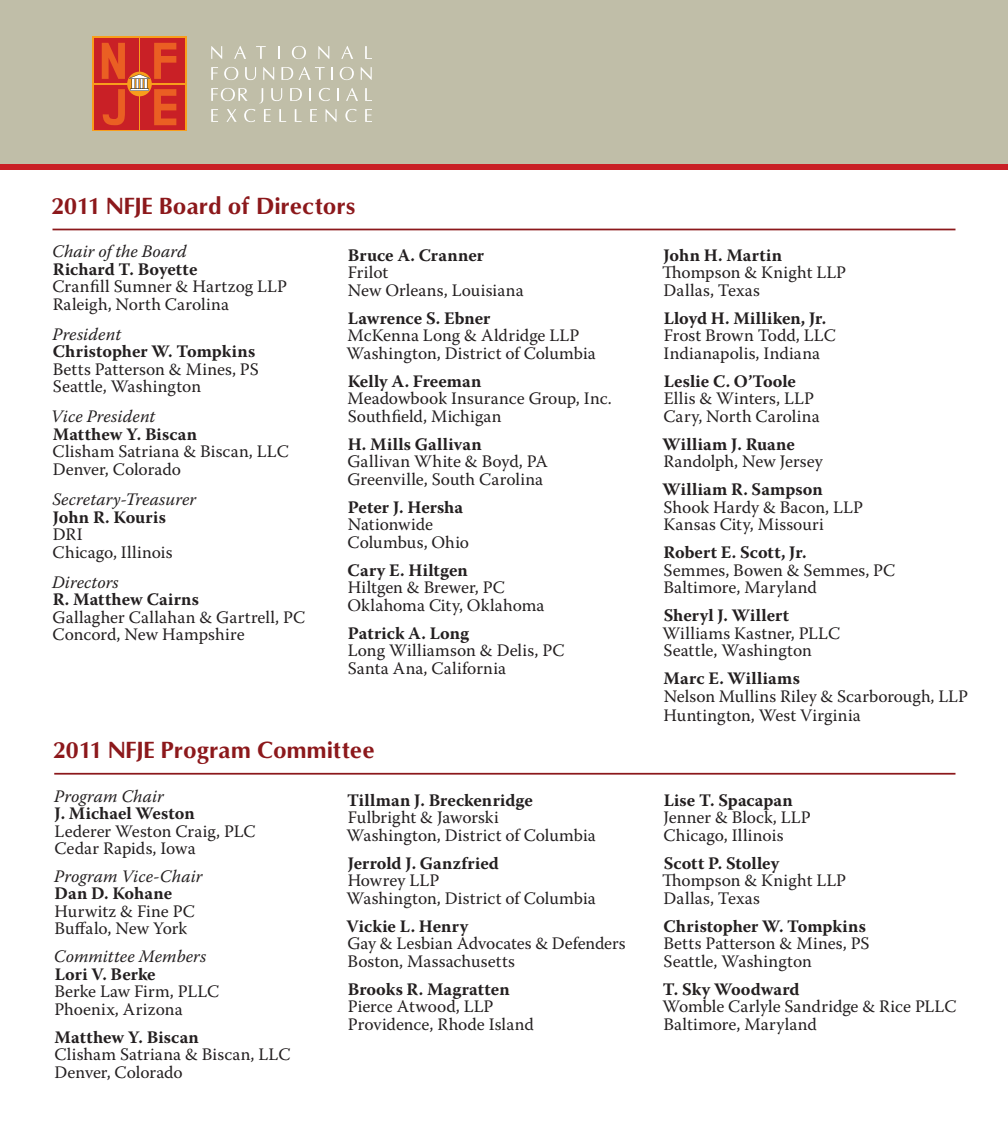
<style>
.page{position:relative;width:1008px;height:1134px;background:#fff}
.page>*{position:absolute;margin:0;border:0;box-sizing:border-box;transform-origin:0 0}
.subhead_level_1__I{font:700 24.5px "Omni";letter-spacing:-.005em;color:#8c181b}
.body_text_no_ind{font:17.5px/17.5px "Warnock Pro";letter-spacing:.005em;color:#231f20}
.body_text_no_ind-2{font:italic 17.5px/17.5px "Warnock Pro";letter-spacing:.005em;color:#231f20}
.s1{font-style:italic}
.s2{font-weight:700}
.s3{font-weight:700;font-style:normal}
.s4{font-style:normal}
</style>
<div class="page">
<div style="left:0;top:0;width:1008px;height:170px;background:linear-gradient(to right,#c92026,#c92026)"></div>
<div style="left:0;top:0;width:1008px;height:163px;background:#c0bea8"></div>
<svg style="left:92px;top:37px;width:95px;height:94px"></svg>
<div style="left:94px;top:39px;width:44px;height:44px;background:#c92026"></div>
<div style="left:94px;top:85px;width:44px;height:44px;background:#c92026"></div>
<div style="left:141px;top:39px;width:44px;height:44px;background:#c92026"></div>
<div style="left:141px;top:85px;width:44px;height:44px;background:#c92026"></div>
<svg style="left:102px;top:43px;width:74px;height:83px"></svg>
<svg style="left:211px;top:109px;width:7px;height:13px"></svg>
<svg style="left:226px;top:109px;width:11px;height:13px"></svg>
<svg style="left:244px;top:109px;width:11px;height:13px"></svg>
<svg style="left:264px;top:109px;width:7px;height:13px"></svg>
<svg style="left:279px;top:109px;width:7px;height:13px"></svg>
<svg style="left:295px;top:109px;width:7px;height:13px"></svg>
<svg style="left:310px;top:109px;width:7px;height:13px"></svg>
<svg style="left:326px;top:109px;width:11px;height:13px"></svg>
<svg style="left:345px;top:109px;width:12px;height:13px"></svg>
<svg style="left:365px;top:109px;width:7px;height:13px"></svg>
<svg style="left:211px;top:88px;width:37px;height:13px"></svg>
<svg style="left:260px;top:88px;width:3px;height:15px"></svg>
<svg style="left:271px;top:88px;width:11px;height:13px"></svg>
<svg style="left:290px;top:88px;width:12px;height:13px"></svg>
<svg style="left:310px;top:88px;width:1px;height:13px"></svg>
<svg style="left:319px;top:88px;width:11px;height:13px"></svg>
<svg style="left:337px;top:88px;width:2px;height:13px"></svg>
<svg style="left:346px;top:88px;width:12px;height:13px"></svg>
<svg style="left:365px;top:88px;width:7px;height:13px"></svg>
<svg style="left:211px;top:67px;width:7px;height:13px"></svg>
<svg style="left:224px;top:67px;width:14px;height:13px"></svg>
<svg style="left:245px;top:67px;width:11px;height:13px"></svg>
<svg style="left:263px;top:67px;width:11px;height:13px"></svg>
<svg style="left:281px;top:67px;width:12px;height:13px"></svg>
<svg style="left:299px;top:67px;width:26px;height:13px"></svg>
<svg style="left:331px;top:67px;width:2px;height:13px"></svg>
<svg style="left:340px;top:67px;width:14px;height:13px"></svg>
<svg style="left:361px;top:67px;width:11px;height:13px"></svg>
<svg style="left:211px;top:46px;width:11px;height:13px"></svg>
<svg style="left:234px;top:46px;width:12px;height:13px"></svg>
<svg style="left:256px;top:46px;width:10px;height:13px"></svg>
<svg style="left:278px;top:46px;width:2px;height:13px"></svg>
<svg style="left:292px;top:46px;width:14px;height:13px"></svg>
<svg style="left:318px;top:46px;width:11px;height:13px"></svg>
<svg style="left:341px;top:46px;width:12px;height:13px"></svg>
<svg style="left:365px;top:46px;width:7px;height:13px"></svg>
<hr style="left:52px;top:229px;width:904px;height:1px;background:#8c181b">
<hr style="left:54px;top:773px;width:902px;height:2px;background:#8c181b">
<p class="subhead_level_1__I" style="left:51px;top:191px;width:307px">2011 NFJE Board of Directors</p>
<p class="body_text_no_ind" style="left:52px;top:242px;width:236px"><span class="s1">Chair of the Board<br></span><span class="s2">Richard T. Boyette<br></span>Cranfill Sumner &amp; Hartzog LLP<br>Raleigh, North Carolina</p>
<p class="body_text_no_ind" style="left:52px;top:325px;width:208px"><span class="s1">President<br></span><span class="s2">Christopher W. Tompkins<br></span>Betts Patterson &amp; Mines, PS<br>Seattle, Washington</p>
<p class="body_text_no_ind" style="left:51px;top:408px;width:239px"><span class="s1">Vice President<br></span><span class="s2">Matthew Y. Biscan<br></span>Clisham Satriana &amp; Biscan, LLC<br>Denver, Colorado</p>
<p class="body_text_no_ind-2" style="left:52px;top:490px;width:145px">Secretary-Treasurer<br><span class="s3">John R. Kouris<br></span><span class="s4">DRI<br>Chicago, Illinois</span></p>
<p class="body_text_no_ind" style="left:52px;top:573px;width:254px"><span class="s1">Directors<br></span><span class="s2">R. Matthew Cairns<br></span>Gallagher Callahan &amp; Gartrell, PC<br>Concord, New Hampshire</p>
<p class="body_text_no_ind" style="left:348px;top:246px;width:177px"><span class="s2">Bruce A. Cranner<br></span>Frilot<br>New Orleans, Louisiana</p>
<p class="body_text_no_ind" style="left:347px;top:309px;width:251px"><span class="s2">Lawrence S. Ebner<br></span>McKenna Long &amp; Aldridge LLP<br>Washington, District of Columbia</p>
<p class="body_text_no_ind" style="left:348px;top:372px;width:266px"><span class="s2">Kelly A. Freeman<br></span>Meadowbook Insurance Group, Inc.<br>Southfield, Michigan</p>
<p class="body_text_no_ind" style="left:348px;top:435px;width:202px"><span class="s2">H. Mills Gallivan<br></span>Gallivan White &amp; Boyd, PA<br>Greenville, South Carolina</p>
<p class="body_text_no_ind" style="left:348px;top:498px;width:123px"><span class="s2">Peter J. Hersha<br></span>Nationwide<br>Columbus, Ohio</p>
<p class="body_text_no_ind" style="left:348px;top:561px;width:199px"><span class="s2">Cary E. Hiltgen<br></span>Hiltgen &amp; Brewer, PC<br>Oklahoma City, Oklahoma</p>
<p class="body_text_no_ind" style="left:348px;top:624px;width:218px"><span class="s2">Patrick A. Long<br></span>Long Williamson &amp; Delis, PC<br>Santa Ana, California</p>
<p class="subhead_level_1__I" style="left:53px;top:735px;width:324px">2011 NFJE Program Committee</p>
<p class="body_text_no_ind" style="left:54px;top:787px;width:203px"><span class="s1">Program Chair<br></span><span class="s2">J. Michael Weston<br></span>Lederer Weston Craig, PLC<br>Cedar Rapids, Iowa</p>
<p class="body_text_no_ind" style="left:54px;top:867px;width:150px"><span class="s1">Program Vice-Chair<br></span><span class="s2">Dan D. Kohane<br></span>Hurwitz &amp; Fine PC<br>Buffalo, New York</p>
<p class="body_text_no_ind" style="left:54px;top:948px;width:167px"><span class="s1">Committee Members<br></span><span class="s2">Lori V. Berke<br></span>Berke Law Firm, PLLC<br>Phoenix, Arizona</p>
<p class="body_text_no_ind" style="left:54px;top:1028px;width:238px"><span class="s2">Matthew Y. Biscan<br></span>Clisham Satriana &amp; Biscan, LLC<br>Denver, Colorado</p>
<p class="body_text_no_ind" style="left:347px;top:791px;width:251px"><span class="s2">Tillman J. Breckenridge<br></span>Fulbright &amp; Jaworski<br>Washington, District of Columbia</p>
<p class="body_text_no_ind" style="left:347px;top:854px;width:251px"><span class="s2">Jerrold J. Ganzfried<br></span>Howrey LLP<br>Washington, District of Columbia</p>
<p class="body_text_no_ind" style="left:347px;top:917px;width:280px"><span class="s2">Vickie L. Henry<br></span>Gay &amp; Lesbian Advocates &amp; Defenders<br>Boston, Massachusetts</p>
<p class="body_text_no_ind" style="left:348px;top:980px;width:188px"><span class="s2">Brooks R. Magratten<br></span>Pierce Atwood, LLP<br>Providence, Rhode Island</p>
<p class="body_text_no_ind" style="left:662px;top:246px;width:186px"><span class="s2">John H. Martin<br></span>Thompson &amp; Knight LLP<br>Dallas, Texas</p>
<p class="body_text_no_ind" style="left:664px;top:309px;width:174px"><span class="s2">Lloyd H. Milliken, Jr.<br></span>Frost Brown Todd, LLC<br>Indianapolis, Indiana</p>
<p class="body_text_no_ind" style="left:663px;top:372px;width:158px"><span class="s2">Leslie C. O’Toole<br></span>Ellis &amp; Winters, LLP<br>Cary, North Carolina</p>
<p class="body_text_no_ind" style="left:663px;top:435px;width:162px"><span class="s2">William J. Ruane<br></span>Randolph, New Jersey</p>
<p class="body_text_no_ind" style="left:663px;top:480px;width:202px"><span class="s2">William R. Sampson<br></span>Shook Hardy &amp; Bacon, LLP<br>Kansas City, Missouri</p>
<p class="body_text_no_ind" style="left:663px;top:543px;width:233px"><span class="s2">Robert E. Scott, Jr.<br></span>Semmes, Bowen &amp; Semmes, PC<br>Baltimore, Maryland</p>
<p class="body_text_no_ind" style="left:662px;top:606px;width:179px"><span class="s2">Sheryl J. Willert<br></span>Williams Kastner, PLLC<br>Seattle, Washington</p>
<p class="body_text_no_ind" style="left:664px;top:669px;width:306px"><span class="s2">Marc E. Williams<br></span>Nelson Mullins Riley &amp; Scarborough, LLP</p>
<p class="body_text_no_ind" style="left:664px;top:706px;width:199px">Huntington, West Virginia</p>
<p class="body_text_no_ind" style="left:663px;top:791px;width:149px"><span class="s2">Lise T. Spacapan<br></span>Jenner &amp; Block, LLP<br>Chicago, Illinois</p>
<p class="body_text_no_ind" style="left:662px;top:854px;width:186px"><span class="s2">Scott P. Stolley<br></span>Thompson &amp; Knight LLP<br>Dallas, Texas</p>
<p class="body_text_no_ind" style="left:663px;top:917px;width:208px"><span class="s2">Christopher W. Tompkins<br></span>Betts Patterson &amp; Mines, PS<br>Seattle, Washington</p>
<p class="body_text_no_ind" style="left:662px;top:980px;width:296px"><span class="s2">T. Sky Woodward<br></span>Womble Carlyle Sandridge &amp; Rice PLLC<br>Baltimore, Maryland</p>
</div>
